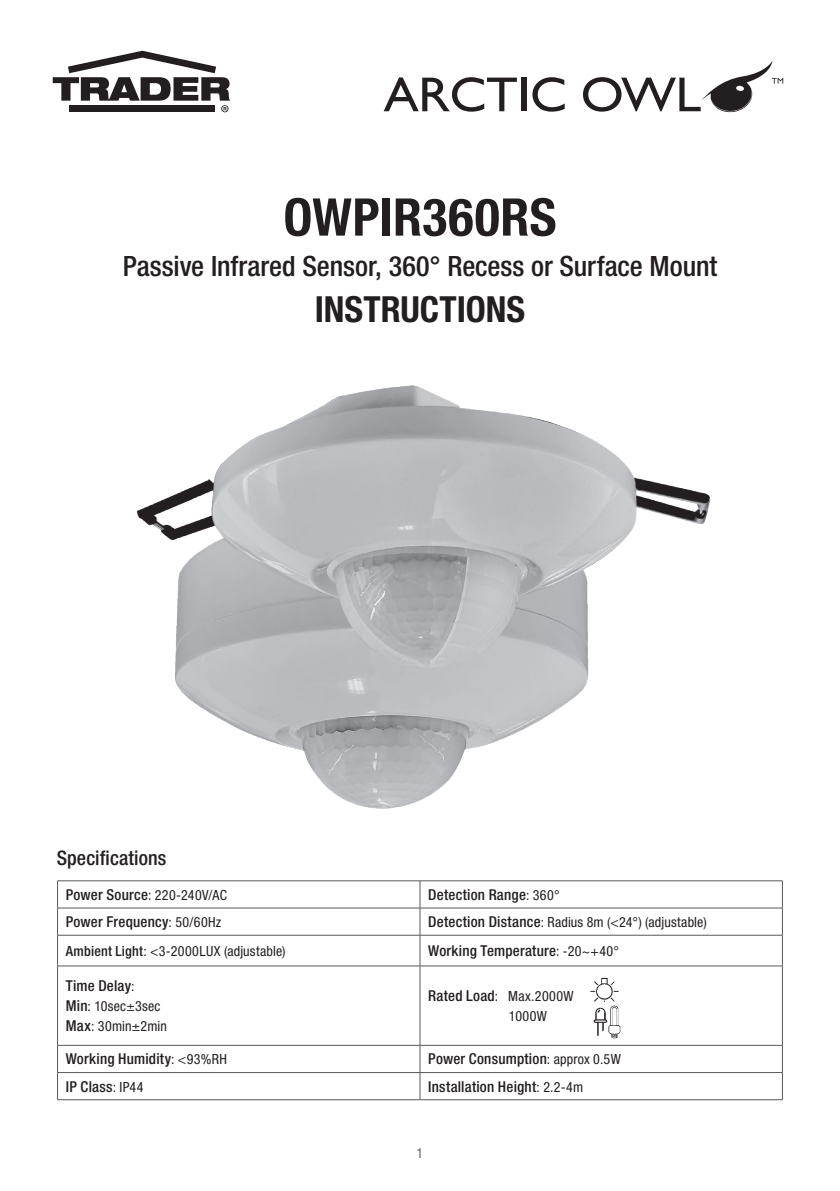
<style>
.page{position:relative;width:840px;height:1191px;background:#fff}
.page>*{position:absolute;margin:0;border:0;box-sizing:border-box;transform-origin:0 0}
.t1{font:700 condensed 52px "Helvetica Neue LT Std";letter-spacing:.005em;color:#231f20}
.t2{font:700 condensed 36px "Helvetica Neue LT Std";color:#231f20}
.t3{font:500 condensed 28px "Helvetica Neue LT Std";color:#231f20}
.t4{font:500 condensed 20px "Helvetica Neue LT Std";letter-spacing:.005em;color:#231f20}
.t5{font:500 condensed 15px "Helvetica Neue LT Std";letter-spacing:.015em;color:#231f20}
.t6{font:condensed 14px/20px "Helvetica Neue LT Std";letter-spacing:.015em;color:#231f20}
.t7{font:condensed 14px "Helvetica Neue LT Std";color:#636366}
.s1{font-weight:500;font-size:15px}
.s2{font-weight:400;font-size:14px}
.s3{font-weight:500}
</style>
<div class="page">
<svg style="left:383px;top:77px;width:133px;height:35px"></svg>
<div style="left:521px;top:78px;width:5px;height:33px;background:#231f20"></div>
<svg style="left:532px;top:77px;width:32px;height:35px"></svg>
<svg style="left:583px;top:61px;width:199px;height:51px"></svg>
<svg style="left:53px;top:51px;width:177px;height:61px"></svg>
<img style="left:137px;top:385px;width:574px;height:424px">
<hr style="left:57px;top:880px;width:363px;height:1px;background:#57585a">
<hr style="left:420px;top:880px;width:362px;height:1px;background:#57585a">
<hr style="left:57px;top:907px;width:363px;height:1px;background:#57585a">
<svg style="left:57px;top:881px;width:1px;height:54px"></svg>
<hr style="left:420px;top:907px;width:362px;height:1px;background:#57585a">
<svg style="left:419px;top:881px;width:1px;height:54px"></svg>
<hr style="left:57px;top:935px;width:363px;height:1px;background:#57585a">
<hr style="left:57px;top:935px;width:1px;height:30px;background:#57585a">
<hr style="left:420px;top:935px;width:362px;height:1px;background:#57585a">
<hr style="left:419px;top:935px;width:1px;height:30px;background:#57585a">
<hr style="left:781px;top:935px;width:1px;height:30px;background:#57585a">
<hr style="left:57px;top:965px;width:363px;height:1px;background:#57585a">
<hr style="left:57px;top:966px;width:1px;height:79px;background:#57585a">
<hr style="left:420px;top:965px;width:362px;height:1px;background:#57585a">
<hr style="left:419px;top:966px;width:1px;height:79px;background:#57585a">
<hr style="left:781px;top:966px;width:1px;height:79px;background:#57585a">
<hr style="left:57px;top:1045px;width:363px;height:1px;background:#57585a">
<hr style="left:420px;top:1045px;width:362px;height:1px;background:#57585a">
<hr style="left:57px;top:1072px;width:363px;height:1px;background:#57585a">
<svg style="left:57px;top:1045px;width:1px;height:54px"></svg>
<hr style="left:420px;top:1072px;width:362px;height:1px;background:#57585a">
<svg style="left:419px;top:1045px;width:1px;height:54px"></svg>
<hr style="left:57px;top:1099px;width:363px;height:1px;background:#57585a">
<hr style="left:420px;top:1099px;width:362px;height:1px;background:#57585a">
<img style="left:590px;top:977px;width:31px;height:62px">
<h1 class="t1" style="left:283px;top:186px;width:274px">OWPIR360RS</h1>
<h3 class="t3" style="left:123px;top:250px;width:595px">Passive Infrared Sensor, 360° Recess or Surface Mount</h3>
<h2 class="t2" style="left:315px;top:288px;width:211px">INSTRUCTIONS</h2>
<h3 class="t4" style="left:57px;top:846px;width:111px">Specifications</h3>
<p class="t6" style="left:66px;top:884px;width:162px"><span class="s1">Power Source</span>: 220-240V/AC</p>
<p class="t5" style="left:428px;top:885px;width:133px">Detection Range<span class="s2">: 360°</span></p>
<p class="t5" style="left:66px;top:912px;width:157px">Power Frequency<span class="s2">: 50/60Hz</span></p>
<p class="t6" style="left:428px;top:912px;width:280px"><span class="s1">Detection Distance</span>: Radius 8m (&lt;24°) (adjustable)</p>
<p class="t6" style="left:66px;top:940px;width:221px"><span class="s3">Ambient Light</span>: &lt;3-2000LUX (adjustable)</p>
<p class="t5" style="left:428px;top:941px;width:192px">Working Temperature<span class="s2">: -20~+40°</span></p>
<p class="t5" style="left:66px;top:976px;width:70px">Time Delay<span class="s2">:</span></p>
<p class="t6" style="left:66px;top:996px;width:103px"><span class="s1">Min</span>: 10sec±3sec<br><span class="s1">Max</span>: 30min±2min</p>
<p class="t6" style="left:508px;top:986px;width:66px;text-indent:-81px"><span class="s1">Rated Load</span>: Max.2000W<br>1000W</p>
<p class="t5" style="left:66px;top:1050px;width:163px">Working Humidity<span class="s2">: &lt;93%RH</span></p>
<p class="t5" style="left:428px;top:1050px;width:194px">Power Consumption<span class="s2">: approx 0.5W</span></p>
<p class="t5" style="left:66px;top:1077px;width:79px">IP Class<span class="s2">: IP44</span></p>
<p class="t5" style="left:428px;top:1077px;width:156px">Installation Height<span class="s2">: 2.2-4m</span></p>
<p class="t7" style="left:416px;top:1145px;width:8px">1</p>
</div>
